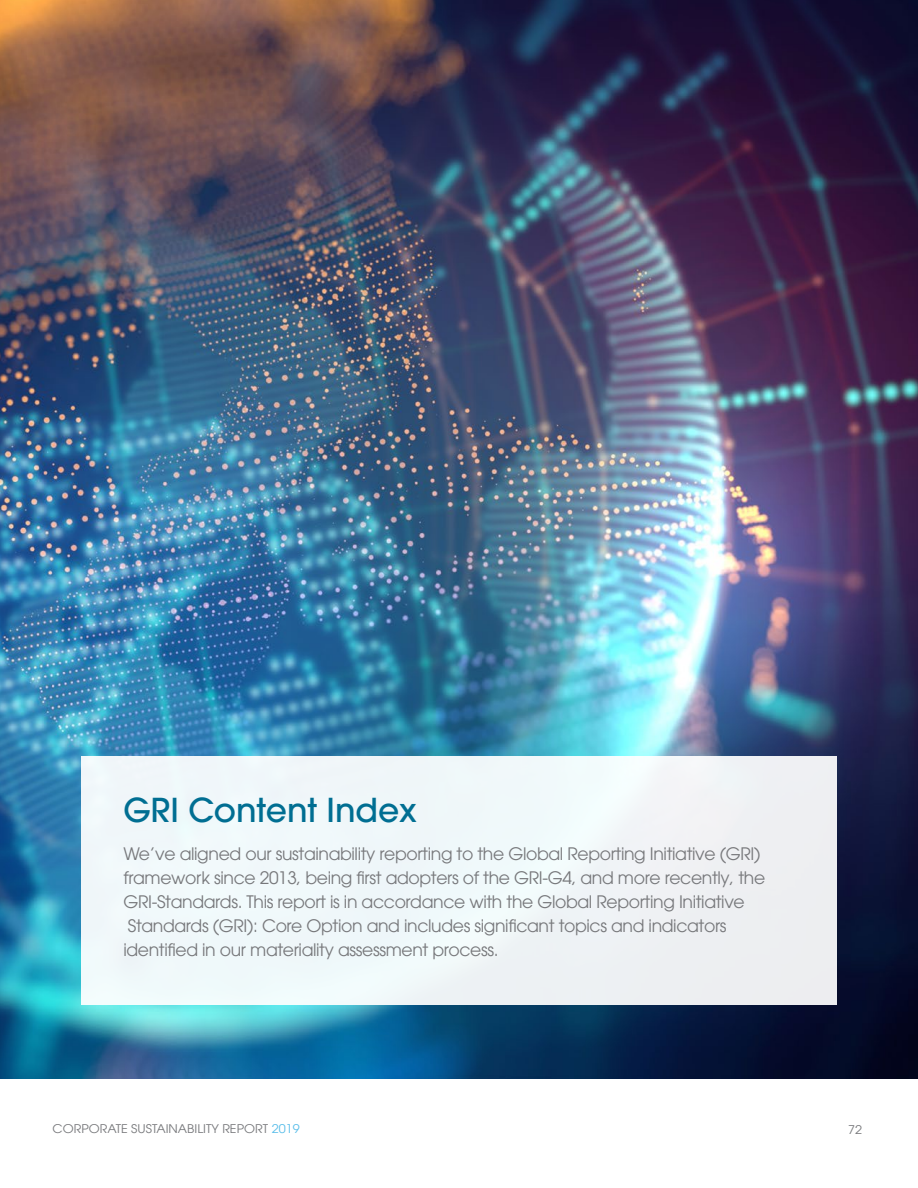
<style>
.page{position:relative;width:918px;height:1188px;background:#fff}
.page>*{position:absolute;margin:0;border:0;box-sizing:border-box;transform-origin:0 0}
.t1{font:500 33px "ITC Avant Garde Pro";color:#006e92}
.t2{font:17.25px/24px "ITC Avant Garde Pro";letter-spacing:-.02em;color:#77787b}
.t3{font:12px "ITC Avant Garde Pro";color:#77787b;scale:1.05 1}
.s1{color:#59bde9}
</style>
<div class="page">
<img style="left:0;top:0;width:918px;height:1079px">
<div style="left:81px;top:756px;width:756px;height:249px;background:#f0f7f9"></div>
<h1 class="t1" style="left:123px;top:789px;width:295px">GRI Content Index</h1>
<p class="t2" style="left:123px;top:841px;width:643px">We’ve aligned our sustainability reporting to the Global Reporting Initiative (GRI) framework since 2013, being first adopters of the GRI-G4, and more recently, the GRI-Standards. This report is in accordance with the Global Reporting Initiative Standards (GRI): Core Option and includes significant topics and indicators identified in our materiality assessment process.</p>
<p class="t3" style="left:52px;top:1122px;width:237px">CORPORATE SUSTAINABILITY REPORT <span class="s1">2019</span></p>
<p class="t3" style="left:848px;top:1122px;width:15px">72</p>
</div>
